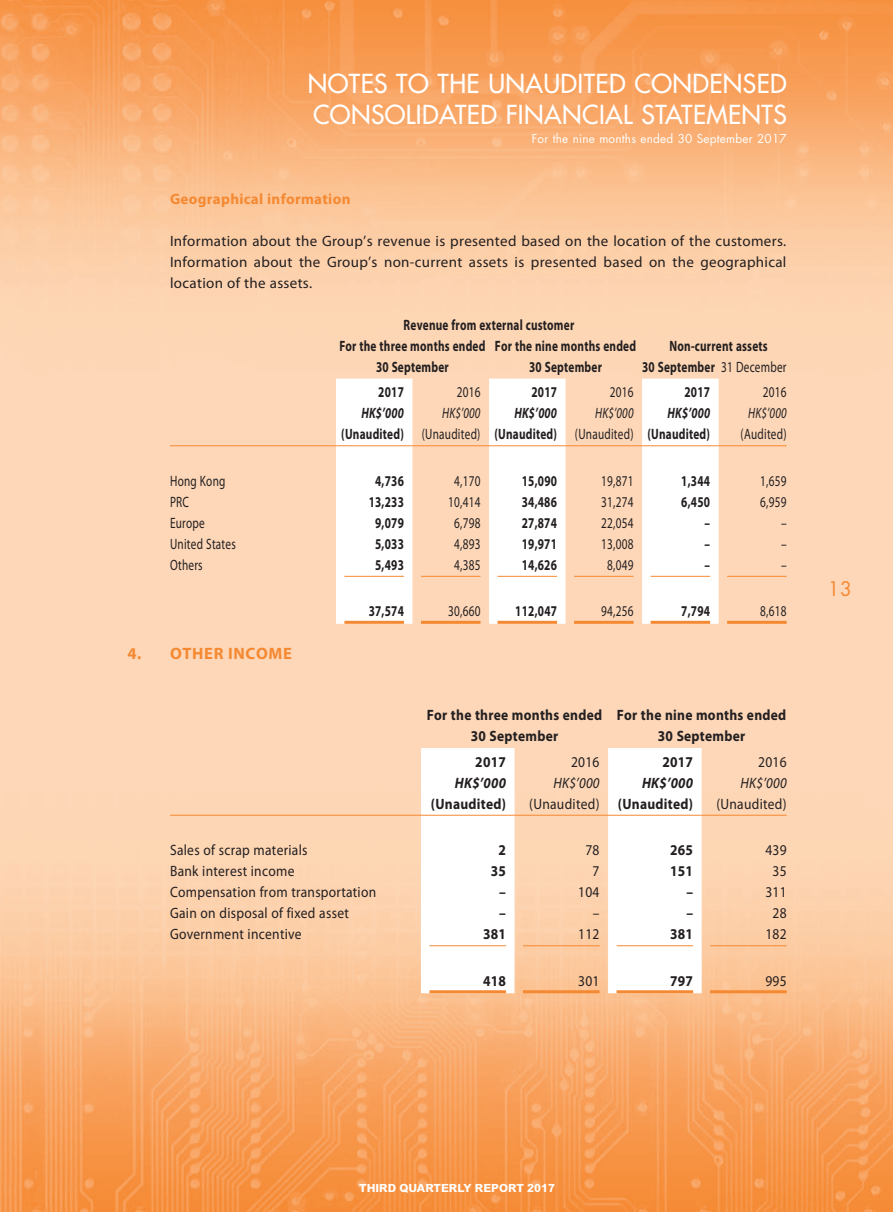
<style>
.page{position:relative;width:893px;height:1212px;background:#fff}
.page>*{position:absolute;margin:0;border:0;box-sizing:border-box;transform-origin:0 0}
.t1{font:500 25.5px/30.6px "Futura Std";letter-spacing:.015em;color:#fff}
.t2{font:19.5px "Futura Std";color:#f58932}
.t3{font:700 16.5px "Myriad Pro";letter-spacing:.04em;color:#f58932}
.t4{font:700 15px/21px "Myriad Pro";letter-spacing:.02em;color:#231f20;text-align:center;scale:.75 1}
.t5{font:15px "Myriad Pro";letter-spacing:.02em;color:#231f20;scale:.9 1}
.t6{font:15px/21px "Myriad Pro";letter-spacing:.02em;color:#231f20;text-align:justify}
.t7{font:15px "Myriad Pro";letter-spacing:.02em;color:#231f20;scale:.75 1}
.t8{font:700 15px/21px "Myriad Pro";letter-spacing:.02em;color:#231f20;text-align:center;scale:.9 1}
.t9{font:700 15px "Myriad Pro";letter-spacing:.02em;color:#f58932}
.t10{font:italic 700 15px "Myriad Pro";letter-spacing:.02em;color:#231f20;scale:.75 1}
.t11{font:italic 15px "Myriad Pro";letter-spacing:.02em;color:#231f20;scale:.75 1}
.t12{font:italic 700 15px "Myriad Pro";letter-spacing:.02em;color:#231f20;scale:.9 1}
.t13{font:italic 15px "Myriad Pro";letter-spacing:.02em;color:#231f20;scale:.9 1}
.t14{font:12px "Futura Std";letter-spacing:.02em;color:#fff}
.t15{font:800 11.25px "Arial MT Std";color:#fff}
.s1{font-weight:400}
.s2{font-weight:700}
</style>
<div class="page">
<img style="left:0;top:0;width:893px;height:1212px">
<svg style="left:336px;top:379px;width:383px;height:245px"></svg>
<hr style="left:170px;top:445px;width:166px;height:1px;background:#f58932">
<hr style="left:336px;top:445px;width:76px;height:1px;background:#f58932">
<hr style="left:412px;top:445px;width:77px;height:1px;background:#f58932">
<hr style="left:489px;top:445px;width:77px;height:1px;background:#f58932">
<hr style="left:566px;top:445px;width:76px;height:1px;background:#f58932">
<hr style="left:642px;top:445px;width:77px;height:1px;background:#f58932">
<hr style="left:719px;top:445px;width:68px;height:1px;background:#f58932">
<hr style="left:344px;top:576px;width:60px;height:1px;background:#f58932">
<hr style="left:421px;top:576px;width:59px;height:1px;background:#f58932">
<hr style="left:497px;top:576px;width:60px;height:1px;background:#f58932">
<hr style="left:574px;top:576px;width:60px;height:1px;background:#f58932">
<hr style="left:651px;top:576px;width:59px;height:1px;background:#f58932">
<hr style="left:727px;top:576px;width:60px;height:1px;background:#f58932">
<hr style="left:344px;top:621px;width:60px;height:3px;background:#f58932">
<hr style="left:421px;top:621px;width:59px;height:3px;background:#f58932">
<hr style="left:497px;top:621px;width:60px;height:3px;background:#f58932">
<hr style="left:574px;top:621px;width:60px;height:3px;background:#f58932">
<hr style="left:651px;top:621px;width:59px;height:3px;background:#f58932">
<hr style="left:727px;top:621px;width:60px;height:3px;background:#f58932">
<svg style="left:421px;top:748px;width:281px;height:245px"></svg>
<hr style="left:170px;top:815px;width:251px;height:1px;background:#f58932">
<hr style="left:421px;top:815px;width:93px;height:1px;background:#f58932">
<hr style="left:514px;top:815px;width:94px;height:1px;background:#f58932">
<hr style="left:608px;top:815px;width:94px;height:1px;background:#f58932">
<hr style="left:702px;top:815px;width:85px;height:1px;background:#f58932">
<hr style="left:429px;top:945px;width:77px;height:1px;background:#f58932">
<hr style="left:523px;top:945px;width:77px;height:1px;background:#f58932">
<hr style="left:617px;top:945px;width:76px;height:1px;background:#f58932">
<hr style="left:710px;top:945px;width:77px;height:1px;background:#f58932">
<hr style="left:429px;top:990px;width:77px;height:3px;background:#f58932">
<hr style="left:523px;top:990px;width:77px;height:3px;background:#f58932">
<hr style="left:617px;top:990px;width:76px;height:3px;background:#f58932">
<hr style="left:710px;top:990px;width:77px;height:3px;background:#f58932">
<h1 class="t1" style="left:308px;top:69px;width:480px">NOTES TO THE UNAUDITED CONDENSED<br>CONSOLIDATED FINANCIAL STATEMENTS</h1>
<p class="t14" style="left:532px;top:131px;width:256px">For the nine months ended 30 September 2017</p>
<p class="t9" style="left:170px;top:189px;width:182px">Geographical information</p>
<p class="t6" style="left:170px;top:230px;width:618px">Information about the Group’s revenue is presented based on the location of the customers.<br>Information about the Group’s non-current assets is presented based on the geographical location of the assets.</p>
<p class="t4" style="left:339px;top:314px;width:397px">Revenue from external customer<br>For the three months ended For the nine months ended</p>
<p class="t4" style="left:669px;top:335px;width:133px">Non-current assets</p>
<p class="t4" style="left:376px;top:356px;width:99px">30 September</p>
<p class="t4" style="left:529px;top:356px;width:99px">30 September</p>
<p class="t4" style="left:642px;top:356px;width:194px">30 September <span class="s1">31 December</span></p>
<p class="t4" style="left:378px;top:381px;width:36px">2017</p>
<p class="t7" style="left:457px;top:383px;width:33px">2016</p>
<p class="t4" style="left:531px;top:381px;width:36px">2017</p>
<p class="t7" style="left:610px;top:383px;width:33px">2016</p>
<p class="t4" style="left:684px;top:381px;width:36px">2017</p>
<p class="t7" style="left:763px;top:383px;width:33px">2016</p>
<p class="t10" style="left:361px;top:403px;width:58px">HK$’000</p>
<p class="t11" style="left:442px;top:404px;width:53px">HK$’000</p>
<p class="t10" style="left:514px;top:403px;width:58px">HK$’000</p>
<p class="t11" style="left:595px;top:404px;width:53px">HK$’000</p>
<p class="t10" style="left:667px;top:403px;width:58px">HK$’000</p>
<p class="t11" style="left:748px;top:404px;width:53px">HK$’000</p>
<p class="t4" style="left:341px;top:423px;width:493px">(Unaudited) <span class="s1">(Unaudited)</span> (Unaudited) <span class="s1">(Unaudited)</span> (Unaudited)</p>
<p class="t7" style="left:741px;top:425px;width:63px">(Audited)</p>
<p class="t7" style="left:170px;top:471px;width:75px">Hong Kong</p>
<p class="t4" style="left:375px;top:470px;width:40px">4,736</p>
<p class="t7" style="left:454px;top:471px;width:37px">4,170</p>
<p class="t4" style="left:522px;top:470px;width:49px">15,090</p>
<p class="t7" style="left:601px;top:471px;width:45px">19,871</p>
<p class="t4" style="left:681px;top:470px;width:40px">1,344</p>
<p class="t7" style="left:760px;top:471px;width:37px">1,659</p>
<p class="t7" style="left:170px;top:492px;width:27px">PRC</p>
<p class="t4" style="left:369px;top:491px;width:49px">13,233</p>
<p class="t7" style="left:448px;top:492px;width:45px">10,414</p>
<p class="t4" style="left:522px;top:491px;width:49px">34,486</p>
<p class="t7" style="left:601px;top:492px;width:45px">31,274</p>
<p class="t4" style="left:681px;top:491px;width:40px">6,450</p>
<p class="t7" style="left:760px;top:492px;width:37px">6,959</p>
<p class="t7" style="left:170px;top:513px;width:48px">Europe</p>
<p class="t4" style="left:375px;top:512px;width:40px">9,079</p>
<p class="t7" style="left:454px;top:513px;width:37px">6,798</p>
<p class="t4" style="left:522px;top:512px;width:49px">27,874</p>
<p class="t7" style="left:601px;top:513px;width:45px">22,054</p>
<p class="t4" style="left:704px;top:512px;width:9px">–</p>
<p class="t7" style="left:781px;top:513px;width:9px">–</p>
<p class="t7" style="left:170px;top:534px;width:89px">United States</p>
<p class="t4" style="left:375px;top:533px;width:40px">5,033</p>
<p class="t7" style="left:454px;top:534px;width:37px">4,893</p>
<p class="t4" style="left:522px;top:533px;width:49px">19,971</p>
<p class="t7" style="left:601px;top:534px;width:45px">13,008</p>
<p class="t4" style="left:704px;top:533px;width:9px">–</p>
<p class="t7" style="left:781px;top:534px;width:9px">–</p>
<p class="t7" style="left:170px;top:555px;width:45px">Others</p>
<p class="t4" style="left:375px;top:554px;width:40px">5,493</p>
<p class="t7" style="left:454px;top:555px;width:37px">4,385</p>
<p class="t4" style="left:522px;top:554px;width:49px">14,626</p>
<p class="t7" style="left:607px;top:555px;width:37px">8,049</p>
<p class="t4" style="left:704px;top:554px;width:9px">–</p>
<p class="t7" style="left:781px;top:555px;width:9px">–</p>
<p class="t4" style="left:369px;top:600px;width:49px">37,574</p>
<p class="t7" style="left:448px;top:602px;width:45px">30,660</p>
<p class="t4" style="left:515px;top:600px;width:57px">112,047</p>
<p class="t7" style="left:601px;top:602px;width:45px">94,256</p>
<p class="t4" style="left:681px;top:600px;width:40px">7,794</p>
<p class="t7" style="left:760px;top:602px;width:37px">8,618</p>
<p class="t3" style="left:128px;top:642px;width:166px">4. OTHER INCOME</p>
<p class="t8" style="left:427px;top:704px;width:196px">For the three months ended<br>30 September</p>
<p class="t8" style="left:617px;top:704px;width:190px">For the nine months ended<br>30 September</p>
<p class="t8" style="left:475px;top:750px;width:36px">2017</p>
<p class="t5" style="left:571px;top:752px;width:33px">2016</p>
<p class="t8" style="left:662px;top:750px;width:36px">2017</p>
<p class="t5" style="left:758px;top:752px;width:33px">2016</p>
<p class="t12" style="left:455px;top:773px;width:58px">HK$’000</p>
<p class="t13" style="left:553px;top:773px;width:53px">HK$’000</p>
<p class="t12" style="left:642px;top:773px;width:58px">HK$’000</p>
<p class="t13" style="left:741px;top:773px;width:53px">HK$’000</p>
<p class="t8" style="left:431px;top:792px;width:85px">(Unaudited)</p>
<p class="t5" style="left:529px;top:794px;width:184px">(Unaudited) <span class="s2">(Unaudited)</span></p>
<p class="t5" style="left:716px;top:794px;width:80px">(Unaudited)</p>
<p class="t5" style="left:170px;top:841px;width:154px">Sales of scrap materials</p>
<p class="t8" style="left:498px;top:839px;width:10px">2</p>
<p class="t5" style="left:585px;top:841px;width:17px">78</p>
<p class="t8" style="left:670px;top:839px;width:27px">265</p>
<p class="t5" style="left:765px;top:841px;width:25px">439</p>
<p class="t5" style="left:170px;top:862px;width:140px">Bank interest income</p>
<p class="t8" style="left:491px;top:860px;width:18px">35</p>
<p class="t5" style="left:593px;top:862px;width:9px">7</p>
<p class="t8" style="left:670px;top:860px;width:27px">151</p>
<p class="t5" style="left:772px;top:862px;width:17px">35</p>
<p class="t5" style="left:170px;top:883px;width:231px">Compensation from transportation</p>
<p class="t8" style="left:499px;top:881px;width:9px">–</p>
<p class="t5" style="left:578px;top:883px;width:25px">104</p>
<p class="t8" style="left:686px;top:881px;width:9px">–</p>
<p class="t5" style="left:765px;top:883px;width:25px">311</p>
<p class="t5" style="left:170px;top:904px;width:200px">Gain on disposal of fixed asset</p>
<p class="t8" style="left:499px;top:902px;width:9px">–</p>
<p class="t5" style="left:593px;top:904px;width:9px">–</p>
<p class="t8" style="left:686px;top:902px;width:9px">–</p>
<p class="t5" style="left:772px;top:904px;width:17px">28</p>
<p class="t5" style="left:170px;top:925px;width:148px">Government incentive</p>
<p class="t8" style="left:483px;top:923px;width:27px">381</p>
<p class="t5" style="left:578px;top:925px;width:25px">112</p>
<p class="t8" style="left:670px;top:923px;width:27px">381</p>
<p class="t5" style="left:765px;top:925px;width:25px">182</p>
<p class="t8" style="left:483px;top:970px;width:27px">418</p>
<p class="t5" style="left:578px;top:971px;width:25px">301</p>
<p class="t8" style="left:670px;top:970px;width:27px">797</p>
<p class="t5" style="left:765px;top:971px;width:25px">995</p>
<h2 class="t2" style="left:828px;top:577px;width:25px">13</h2>
<p class="t15" style="left:359px;top:1181px;width:197px">THIRD QUARTERLY REPORT 2017</p>
</div>
